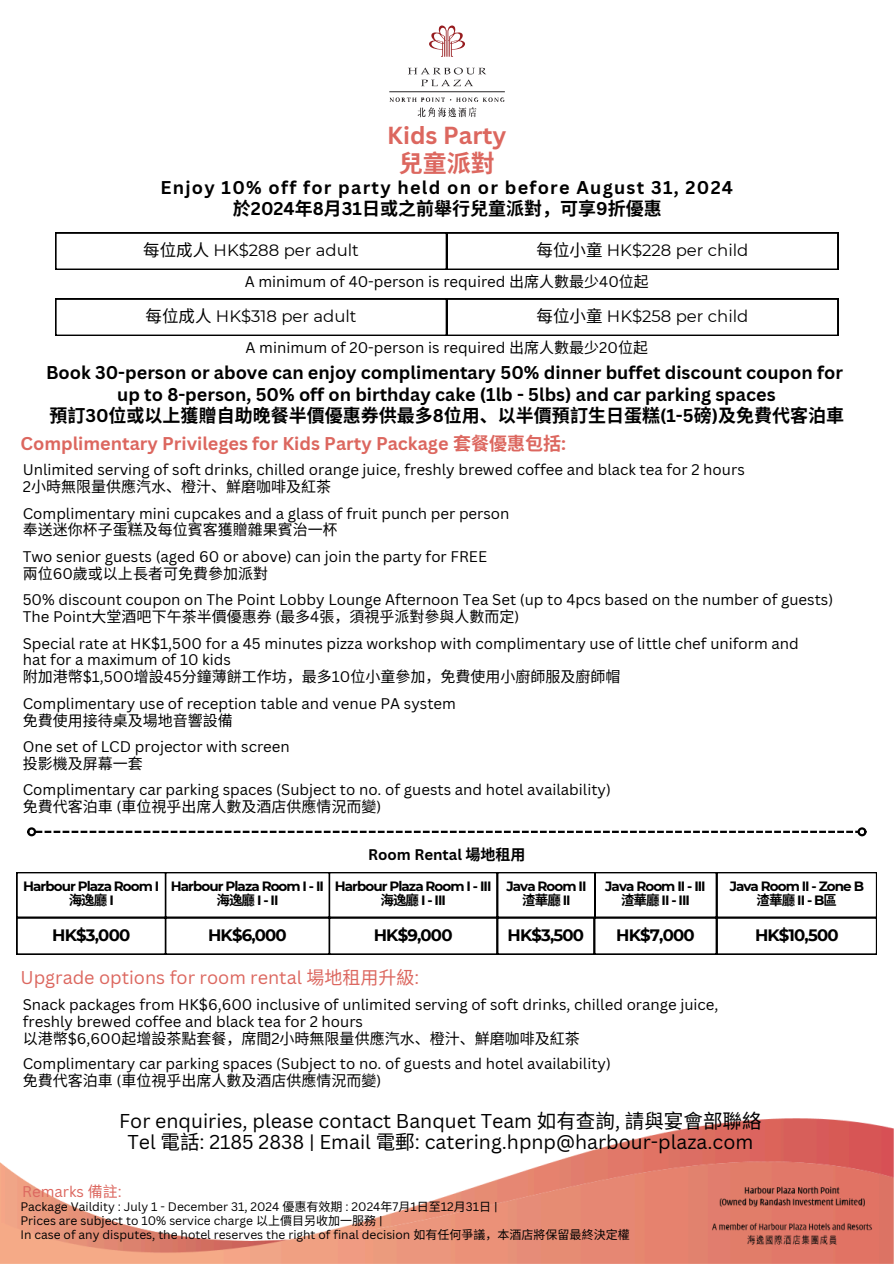
<style>
.page{position:relative;width:894px;height:1264px;background:#fff}
.page>*{position:absolute;margin:0;border:0;box-sizing:border-box;transform-origin:0 0}
.t1{font:700 24px "Canva Sans";color:#dc675f}
.t2{font:700 24px "Noto Sans CJ Ksc";color:#dc675f}
.t3{font:19.5px "Canva Sans";color:#000}
.t4{font:700 18px/21.3px "Canva Sans";color:#000;text-align:center}
.t5{font:700 18px "Noto Sans CJ Ksc";color:#000}
.t6{font:700 18px "Canva Sans";color:#dc675f}
.t7{font:700 18px "Canva Sans";letter-spacing:.07em;color:#000}
.t8{font:18px "Canva Sans";color:#dc675f}
.t9{font:16.5px "Montserrat";color:#000}
.t10{font:700 16.5px "Montserrat";letter-spacing:-.05em;color:#000}
.t11{font:15px/16.8px "Canva Sans";color:#000}
.t12{font:15px "Noto Sans CJ Ksc";color:#000}
.t13{font:700 15px "Canva Sans";color:#000}
.t14{font:15px "Canva Sans";color:#dc675f}
.t15{font:700 13.5px "Montserrat";letter-spacing:-.07em;color:#000}
.t16{font:700 13.5px "Noto Sans CJ Ksc";letter-spacing:-.07em;color:#000}
.t17{font:12px "Canva Sans";color:#000}
.s1{font-family:"Canva Sans"}
.s2{font-family:"Noto Sans CJ Ksc"}
.s3{font-family:"Montserrat"}
</style>
<div class="page">
<svg style="left:421px;top:80px;width:52px;height:6px"></svg>
<svg style="left:408px;top:68px;width:78px;height:6px"></svg>
<svg style="left:389px;top:97px;width:115px;height:20px"></svg>
<hr style="left:389px;top:91px;width:115px;height:1px;background:#3f3e3f">
<svg style="left:429px;top:25px;width:36px;height:32px"></svg>
<img style="left:0;top:1118px;width:893px;height:145px">
<svg style="left:17px;top:872px;width:859px;height:82px"></svg>
<svg style="left:36px;top:830px;width:821px;height:3px"></svg>
<div style="left:27px;top:827px;width:9px;height:9px;border:2px solid #000;border-radius:50%"></div>
<div style="left:857px;top:827px;width:9px;height:9px;border:2px solid #000;border-radius:50%"></div>
<svg style="left:55px;top:233px;width:782px;height:37px"></svg>
<svg style="left:55px;top:299px;width:782px;height:37px"></svg>
<p class="t1" style="left:387px;top:118px;width:121px">Kids Party</p>
<p class="t2" style="left:398px;top:144px;width:97px">兒童派對</p>
<h3 class="t7" style="left:160px;top:175px;width:574px">Enjoy 10% off for party held on or before August 31, 2024</h3>
<h6 class="t5" style="left:233px;top:194px;width:430px">於<span class="s1">2024</span>年<span class="s1">8</span>月 <span class="s1">31</span>日或之前舉行兒童派對，可享<span class="s1">9</span>折優惠</h6>
<p class="t9" style="left:143px;top:240px;width:217px"><span class="s2">每位成人</span> HK$288 per adult</p>
<h6 class="t9" style="left:536px;top:240px;width:213px"><span class="s2">每位小童</span> HK$228 per child</h6>
<p class="t11" style="left:245px;top:273px;width:405px">A minimum of 40-person is required <span class="s2">出席人數最少</span>40<span class="s2">位起</span></p>
<h6 class="t9" style="left:146px;top:306px;width:212px"><span class="s2">每位成人</span> HK$318 per adult</h6>
<p class="t9" style="left:536px;top:306px;width:213px"><span class="s2">每位小童</span> HK$258 per child</p>
<p class="t11" style="left:245px;top:339px;width:404px">A minimum of 20-person is required <span class="s2">出席人數最少</span>20<span class="s2">位起</span></p>
<p class="t4" style="left:46px;top:361px;width:798px">Book 30-person or above can enjoy complimentary 50% dinner buffet discount coupon for up to 8-person, 50% off on birthday cake (1lb - 5lbs) and car parking spaces</p>
<h4 class="t5" style="left:49px;top:401px;width:794px">預訂<span class="s1">30</span>位或以上獲贈自助晚餐半價優惠券供最多<span class="s1">8</span>位用、以半價預訂生日蛋糕<span class="s1">(1-5</span>磅<span class="s1">)</span>及免費代客泊車</h4>
<p class="t6" style="left:20px;top:430px;width:547px">Complimentary Privileges for Kids Party Package <span class="s2">套餐優惠包括</span>:</p>
<p class="t11" style="left:23px;top:461px;width:723px">Unlimited serving of soft drinks, chilled orange juice, freshly brewed coffee and black tea for 2 hours</p>
<p class="t12" style="left:23px;top:474px;width:310px"><span class="s1">2</span>小時無限量供應汽水、橙汁、鮮磨咖啡及紅茶</p>
<p class="t11" style="left:23px;top:504px;width:488px">Complimentary mini cupcakes and a glass of fruit punch per person</p>
<p class="t12" style="left:23px;top:518px;width:316px">奉送迷你杯子蛋糕及每位賓客獲贈雜果賓治一杯</p>
<p class="t11" style="left:23px;top:547px;width:465px">Two senior guests (aged 60 or above) can join the party for FREE</p>
<h4 class="t12" style="left:23px;top:561px;width:247px">兩位<span class="s1">60</span>歲或以上長者可免費參加派對</h4>
<h4 class="t11" style="left:23px;top:591px;width:811px">50% discount coupon on The Point Lobby Lounge Afternoon Tea Set (up to 4pcs based on the number of guests)</h4>
<h4 class="t12" style="left:23px;top:604px;width:498px"><span class="s1">The Point</span>大堂酒吧下午茶半價優惠券 <span class="s1">(</span>最多<span class="s1">4</span>張，須視乎派對參與人數而定<span class="s1">)</span></h4>
<p class="t11" style="left:23px;top:634px;width:777px">Special rate at HK$1,500 for a 45 minutes pizza workshop with complimentary use of little chef uniform and hat for a maximum of 10 kids</p>
<p class="t12" style="left:23px;top:665px;width:599px">附加港幣<span class="s1">$1,500</span>增設<span class="s1">45</span>分鐘薄餅工作坊，最多<span class="s1">10</span>位小童參加，免費使用小廚師服及廚師帽</p>
<p class="t11" style="left:23px;top:694px;width:434px">Complimentary use of reception table and venue PA system</p>
<p class="t12" style="left:23px;top:708px;width:211px">免費使用接待桌及場地音響設備</p>
<h4 class="t11" style="left:23px;top:738px;width:268px">One set of LCD projector with screen</h4>
<h4 class="t12" style="left:23px;top:751px;width:121px">投影機及屏幕一套</h4>
<p class="t11" style="left:23px;top:781px;width:589px">Complimentary car parking spaces (Subject to no. of guests and hotel availability)</p>
<p class="t12" style="left:23px;top:795px;width:360px">免費代客泊車 <span class="s1">(</span>車位視乎出席人數及酒店供應情況而變<span class="s1">)</span></p>
<h6 class="t15" style="left:23px;top:878px;width:137px">Harbour Plaza Room I</h6>
<h6 class="t16" style="left:69px;top:889px;width:46px">海逸廳 <span class="s3">I</span></h6>
<h6 class="t15" style="left:171px;top:878px;width:154px">Harbour Plaza Room I - II</h6>
<h6 class="t15" style="left:216px;top:891px;width:63px"><span class="s2">海逸廳</span>I-II</h6>
<p class="t13" style="left:368px;top:844px;width:157px">Room Rental <span class="s2">場地租用</span></p>
<h6 class="t15" style="left:335px;top:878px;width:158px">Harbour Plaza Room I - III</h6>
<h2 class="t15" style="left:380px;top:891px;width:67px"><span class="s2">海逸廳</span> I - III</h2>
<p class="t15" style="left:506px;top:878px;width:81px">Java Room II</p>
<h2 class="t16" style="left:522px;top:889px;width:50px">渣華廳 <span class="s3">II</span></h2>
<h6 class="t15" style="left:605px;top:878px;width:102px">Java Room II - III</h6>
<p class="t15" style="left:621px;top:891px;width:70px"><span class="s2">渣華廳</span> II - III</p>
<h1 class="t10" style="left:52px;top:925px;width:79px">HK$3,000</h1>
<p class="t10" style="left:208px;top:925px;width:80px">HK$6,000</p>
<h6 class="t10" style="left:374px;top:925px;width:80px">HK$9,000</h6>
<h2 class="t10" style="left:507px;top:925px;width:78px">HK$3,500</h2>
<h1 class="t10" style="left:616px;top:925px;width:80px">HK$7,000</h1>
<h6 class="t8" style="left:20px;top:965px;width:400px">Upgrade options for room rental <span class="s2">場地租用升級</span>:</h6>
<p class="t11" style="left:23px;top:995px;width:697px">Snack packages from HK$6,600 inclusive of unlimited serving of soft drinks, chilled orange juice, freshly brewed coffee and black tea for 2 hours</p>
<h6 class="t12" style="left:23px;top:1026px;width:558px">以港幣<span class="s1">$6,600</span>起增設茶點套餐，席間<span class="s1">2</span>小時無限量供應汽水、橙汁、鮮磨咖啡及紅茶</h6>
<p class="t11" style="left:23px;top:1054px;width:589px">Complimentary car parking spaces (Subject to no. of guests and hotel availability)</p>
<h6 class="t12" style="left:23px;top:1068px;width:360px">免費代客泊車 <span class="s1">(</span>車位視乎出席人數及酒店供應情況而變<span class="s1">)</span></h6>
<h6 class="t15" style="left:729px;top:878px;width:136px">Java Room II - Zone B</h6>
<p class="t16" style="left:756px;top:889px;width:82px">渣華廳 <span class="s3">II - B</span>區</p>
<h6 class="t10" style="left:754px;top:925px;width:85px">HK$10,500</h6>
<p class="t3" style="left:119px;top:1107px;width:643px">For enquiries, please contact Banquet Team <span class="s2">如有查詢</span>, <span class="s2">請與宴會部聯絡</span></p>
<h6 class="t3" style="left:127px;top:1128px;width:627px">Tel <span class="s2">電話</span>: 2185 2838 | Email <span class="s2">電郵</span>: catering.hpnp@harbour-plaza.com</h6>
<h6 class="t14" style="left:22px;top:1180px;width:101px">Remarks <span class="s2">備註</span>:</h6>
<p class="t17" style="left:20px;top:1197px;width:478px">Package Vaildity : July 1 - December 31, 2024 <span class="s2">優惠有效期</span> : 2024<span class="s2">年</span>7<span class="s2">月</span> 1<span class="s2">日至</span>12<span class="s2">月</span> 31<span class="s2">日</span> |</p>
<p class="t17" style="left:20px;top:1211px;width:363px">Prices are subject to 10% service charge <span class="s2">以上價目另收加一服務</span> |</p>
<h3 class="t17" style="left:20px;top:1225px;width:610px">In case of any disputes, the hotel reserves the right of final decision <span class="s2">如有任何爭議，本酒店將保留最終決定權</span></h3>
</div>
